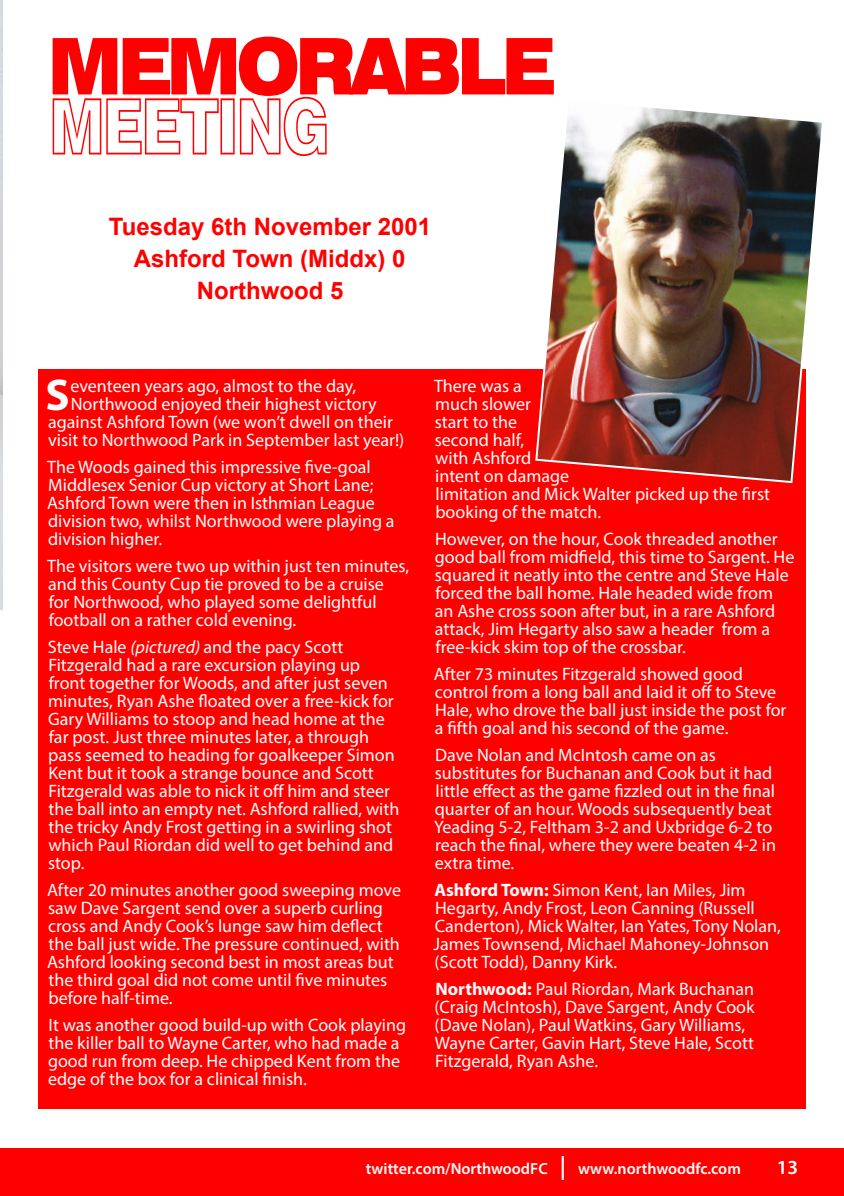
<style>
.page{position:relative;width:844px;height:1196px;background:#fff}
.page>*{position:absolute;margin:0;border:0;box-sizing:border-box;transform-origin:0 0}
.swiss_head{font:900 expanded 78px/60px "Swiss 721 BT";letter-spacing:-.07em;color:#f00;scale:.77 1}
.body_text_no_baselin{font:700 44.8px "Myriad Pro";color:#fff}
.t1{font:700 24px "Arial";color:#f00}
.t2{font:600 20px "Myriad Pro";color:#fff}
.body_text_no_baselin-2{font:18px/18px "Myriad Pro";color:#fff}
.t3{font:600 16px "Myriad Pro";color:#fff}
.s1{font-family:"Swiss 721 BT Black Outline";font-weight:400;font-stretch:normal}
.s2{font-style:italic}
.s3{font-weight:700}
.s4{font-size:24px}
</style>
<div class="page">
<div style="left:0;top:1148px;width:844px;height:47px;background:#f00"></div>
<div style="left:38px;top:369px;width:768px;height:739px;background:#f00"></div>
<img style="left:535px;top:107px;width:287px;height:377px">
<svg style="left:0;top:0;width:3px;height:4px"></svg>
<p class="swiss_head" style="left:48px;top:36px;width:659px">MEMORABLE<br><span class="s1">MEETING</span></p>
<p class="t1" style="left:109px;top:209px;width:324px">Tuesday 6th November 2001</p>
<p class="t1" style="left:134px;top:241px;width:273px">Ashford Town (Middx) 0</p>
<p class="t1" style="left:197px;top:273px;width:148px">Northwood 5</p>
<p class="body_text_no_baselin" style="left:46px;top:365px;width:26px">S</p>
<p class="body_text_no_baselin-2" style="left:70px;top:376px;width:287px">eventeen years ago, almost to the day,</p>
<p class="body_text_no_baselin-2" style="left:71px;top:394px;width:307px">Northwood enjoyed their highest victory</p>
<p class="body_text_no_baselin-2" style="left:48px;top:412px;width:346px">against Ashford Town (we won’t dwell on their</p>
<p class="body_text_no_baselin-2" style="left:48px;top:430px;width:358px">visit to Northwood Park in September last year!)</p>
<p class="body_text_no_baselin-2" style="left:47px;top:457px;width:349px">The Woods gained this impressive five-goal Middlesex Senior Cup victory at Short Lane; Ashford Town were then in Isthmian League division two, whilst Northwood were playing a division higher.</p>
<p class="body_text_no_baselin-2" style="left:47px;top:556px;width:363px">The visitors were two up within just ten minutes, and this County Cup tie proved to be a cruise<br>for Northwood, who played some delightful football on a rather cold evening.</p>
<p class="body_text_no_baselin-2" style="left:48px;top:637px;width:353px">Steve Hale <span class="s2">(pictured)</span> and the pacy Scott Fitzgerald had a rare excursion playing up front together for Woods, and after just seven minutes, Ryan Ashe floated over a free-kick for Gary Williams to stoop and head home at the far post. Just three minutes later, a through pass seemed to heading for goalkeeper Simon Kent but it took a strange bounce and Scott Fitzgerald was able to nick it off him and steer the ball into an empty net. Ashford rallied, with the tricky Andy Frost getting in a swirling shot which Paul Riordan did well to get behind and stop.</p>
<p class="body_text_no_baselin-2" style="left:47px;top:880px;width:355px">After 20 minutes another good sweeping move saw Dave Sargent send over a superb curling cross and Andy Cook’s lunge saw him deflect the ball just wide. The pressure continued, with Ashford looking second best in most areas but the third goal did not come until five minutes before half-time.</p>
<p class="body_text_no_baselin-2" style="left:48px;top:1015px;width:360px">It was another good build-up with Cook playing the killer ball to Wayne Carter, who had made a good run from deep. He chipped Kent from the edge of the box for a clinical finish.</p>
<p class="body_text_no_baselin-2" style="left:434px;top:376px;width:337px">There was a<br>much slower<br>start to the<br>second half,<br>with Ashford<br>intent on damage<br>limitation and Mick Walter picked up the first booking of the match.</p>
<p class="body_text_no_baselin-2" style="left:435px;top:529px;width:361px">However, on the hour, Cook threaded another good ball from midfield, this time to Sargent. He squared it neatly into the centre and Steve Hale forced the ball home. Hale headed wide from an Ashe cross soon after but, in a rare Ashford attack, Jim Hegarty also saw a header from a free-kick skim top of the crossbar.</p>
<p class="body_text_no_baselin-2" style="left:434px;top:664px;width:354px">After 73 minutes Fitzgerald showed good control from a long ball and laid it off to Steve Hale, who drove the ball just inside the post for a fifth goal and his second of the game.</p>
<p class="body_text_no_baselin-2" style="left:434px;top:745px;width:343px">Dave Nolan and McIntosh came on as substitutes for Buchanan and Cook but it had little effect as the game fizzled out in the final quarter of an hour. Woods subsequently beat Yeading 5-2, Feltham 3-2 and Uxbridge 6-2 to reach the final, where they were beaten 4-2 in extra time.</p>
<p class="body_text_no_baselin-2" style="left:433px;top:880px;width:349px"><span class="s3">Ashford Town:</span> Simon Kent, Ian Miles, Jim Hegarty, Andy Frost, Leon Canning (Russell Canderton), Mick Walter, Ian Yates, Tony Nolan, James Townsend, Michael Mahoney-Johnson (Scott Todd), Danny Kirk.</p>
<p class="body_text_no_baselin-2" style="left:435px;top:979px;width:321px"><span class="s3">Northwood:</span> Paul Riordan, Mark Buchanan (Craig McIntosh), Dave Sargent, Andy Cook (Dave Nolan), Paul Watkins, Gary Williams, Wayne Carter, Gavin Hart, Steve Hale, Scott Fitzgerald, Ryan Ashe.</p>
<p class="t3" style="left:366px;top:1158px;width:376px">twitter.com/NorthwoodFC <span class="s4">|</span> www.northwoodfc.com</p>
<p class="t2" style="left:777px;top:1154px;width:23px">13</p>
</div>
